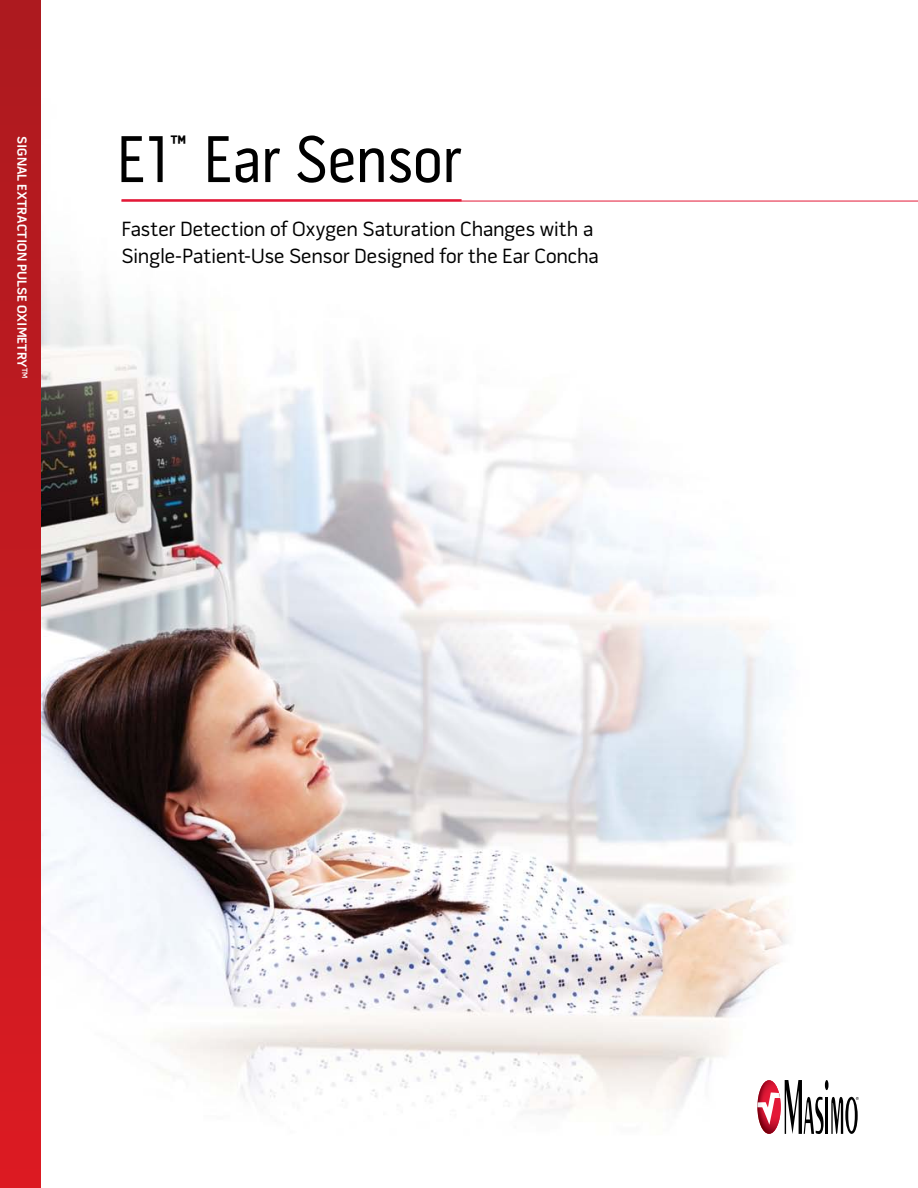
<style>
.page{position:relative;width:918px;height:1188px;background:#fff}
.page>*{position:absolute;margin:0;border:0;box-sizing:border-box;transform-origin:0 0}
.t1{font:67.5px "Pill Gothic Cn 300 mg";letter-spacing:-.015em;color:#000}
.t2{font:21px/27px "Pill Gothic 600 mg";letter-spacing:-.005em;color:#000}
.t3{font:700 13.5px "Pill Gothic 600 mg";color:#fff}
</style>
<div class="page">
<img style="left:40px;top:85px;width:780px;height:1103px">
<div style="left:0;top:0;width:40px;height:1188px;background:linear-gradient(to bottom,#ac1a1f,#db1b22)"></div>
<hr style="left:122px;top:201px;width:796px;height:1px;background:#e31837">
<hr style="left:122px;top:199px;width:340px;height:2px;background:#e31837">
<svg style="left:825px;top:1080px;width:4px;height:10px"></svg>
<hr style="left:825px;top:1097px;width:3px;height:37px;background:#000">
<svg style="left:831px;top:1097px;width:28px;height:37px"></svg>
<svg style="left:757px;top:1080px;width:67px;height:54px"></svg>
<p class="t3" style="left:28px;top:136px;width:243px;rotate:90deg">Signal Extraction Pulse Oximetry<sup>TM</sup></p>
<h1 class="t1" style="left:116px;top:132px;width:347px">E1<sup>™</sup> Ear Sensor</h1>
<p class="t2" style="left:122px;top:218px;width:479px">Faster Detection of Oxygen Saturation Changes with a<br>Single-Patient-Use Sensor Designed for the Ear Concha</p>
</div>
